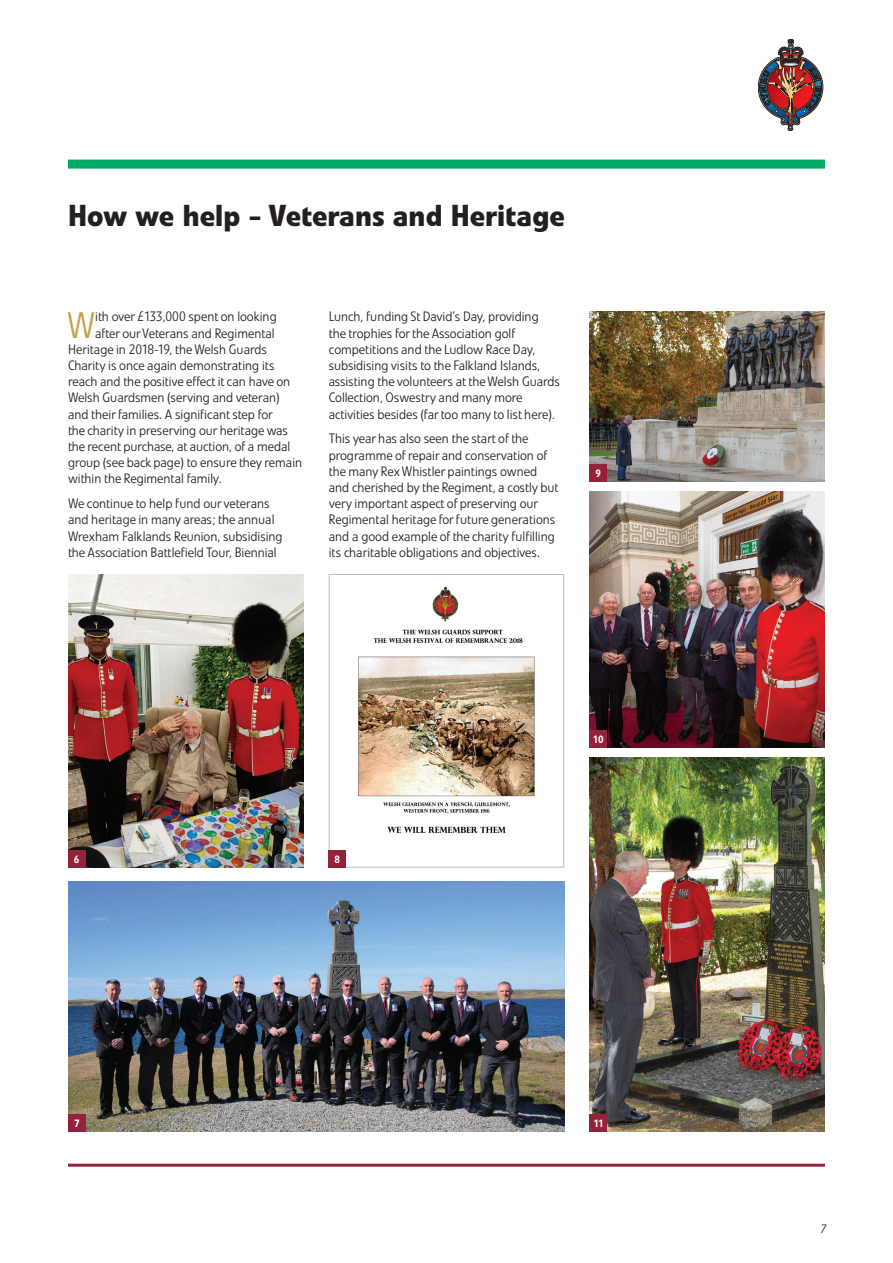
<style>
.page{position:relative;width:893px;height:1263px;background:#fff}
.page>*{position:absolute;margin:0;border:0;box-sizing:border-box;transform-origin:0 0}
.t1{font:300 36.45px "Evo BQ";color:#c6a04a}
.t2{font:700 30px "Evo BQ";letter-spacing:-.005em;color:#231f20}
.t3{font:300 13.5px/16.2px "Evo BQ";color:#231f20}
.t4{font:italic 300 12px "Evo BQ";color:#231f20}
.t5{font:500 10.5px "Evo BQ";color:#fff}
</style>
<div class="page">
<hr style="left:68px;top:1164px;width:757px;height:3px;background:#96213b">
<div style="left:68px;top:160px;width:757px;height:9px;background:#00ab66"></div>
<img style="left:758px;top:39px;width:65px;height:92px">
<img style="left:68px;top:574px;width:235px;height:293px">
<img style="left:68px;top:881px;width:496px;height:251px">
<img style="left:358px;top:586px;width:177px;height:247px">
<div style="left:329px;top:574px;width:235px;height:293px;border:1px solid #bcbdc0"></div>
<img style="left:590px;top:311px;width:235px;height:170px">
<img style="left:590px;top:492px;width:235px;height:255px">
<img style="left:590px;top:757px;width:235px;height:375px">
<div style="left:68px;top:850px;width:17px;height:17px;background:#96213b"></div>
<div style="left:68px;top:1115px;width:17px;height:17px;background:#96213b"></div>
<div style="left:329px;top:850px;width:17px;height:17px;background:#96213b"></div>
<div style="left:590px;top:464px;width:17px;height:17px;background:#96213b"></div>
<div style="left:590px;top:730px;width:17px;height:17px;background:#96213b"></div>
<div style="left:590px;top:1115px;width:17px;height:17px;background:#96213b"></div>
<h2 class="t2" style="left:68px;top:197px;width:498px">How we help - Veterans and Heritage</h2>
<h1 class="t1" style="left:67px;top:304px;width:30px">W</h1>
<p class="t3" style="left:95px;top:309px;width:183px">ith over £133,000 spent on looking</p>
<p class="t3" style="left:95px;top:325px;width:181px">after our Veterans and Regimental</p>
<p class="t3" style="left:68px;top:341px;width:200px">Heritage in 2018-19, the Welsh Guards</p>
<p class="t3" style="left:68px;top:357px;width:208px">Charity is once again demonstrating its</p>
<p class="t3" style="left:68px;top:374px;width:224px">reach and the positive effect it can have on</p>
<p class="t3" style="left:68px;top:390px;width:213px">Welsh Guardsmen (serving and veteran)</p>
<p class="t3" style="left:68px;top:406px;width:206px">and their families. A significant step for</p>
<p class="t3" style="left:68px;top:422px;width:221px">the charity in preserving our heritage was</p>
<p class="t3" style="left:68px;top:438px;width:224px">the recent purchase, at auction, of a medal</p>
<p class="t3" style="left:68px;top:455px;width:236px">group (see back page) to ensure they remain</p>
<p class="t3" style="left:68px;top:471px;width:155px">within the Regimental family.</p>
<p class="t3" style="left:68px;top:495px;width:216px">We continue to help fund our veterans and heritage in many areas; the annual Wrexham Falklands Reunion, subsidising the Association Battlefield Tour, Biennial</p>
<p class="t3" style="left:329px;top:309px;width:233px">Lunch, funding St David’s Day, providing<br>the trophies for the Association golf competitions and the Ludlow Race Day, subsidising visits to the Falkland Islands, assisting the volunteers at the Welsh Guards Collection, Oswestry and many more activities besides (far too many to list here).</p>
<p class="t3" style="left:329px;top:431px;width:231px">This year has also seen the start of the programme of repair and conservation of the many Rex Whistler paintings owned and cherished by the Regiment, a costly but very important aspect of preserving our Regimental heritage for future generations and a good example of the charity fulfilling its charitable obligations and objectives.</p>
<p class="t5" style="left:596px;top:467px;width:7px">9</p>
<p class="t5" style="left:74px;top:853px;width:7px">6</p>
<p class="t5" style="left:335px;top:853px;width:7px">8</p>
<p class="t5" style="left:593px;top:733px;width:12px">10</p>
<p class="t5" style="left:74px;top:1117px;width:7px">7</p>
<p class="t5" style="left:593px;top:1117px;width:12px">11</p>
<p class="t4" style="left:820px;top:1222px;width:7px">7</p>
</div>
